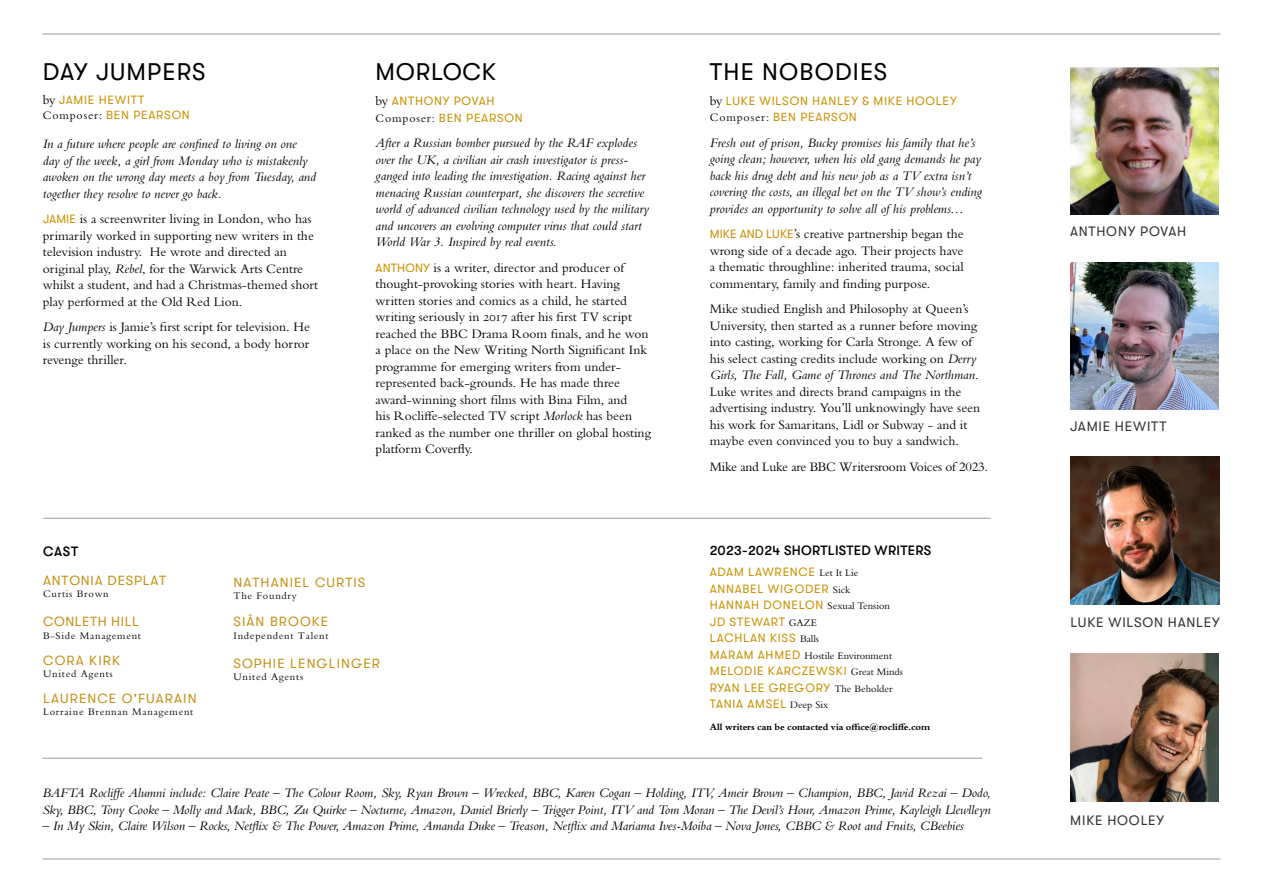
<style>
.page{position:relative;width:1263px;height:893px;background:#fff}
.page>*{position:absolute;margin:0;border:0;box-sizing:border-box;transform-origin:0 0}
.t1{font:24px "GT Walsheim";letter-spacing:.05em;color:#000}
.t2{font:24px "GT Walsheim";letter-spacing:.03em;color:#000}
.t3{font:13.65px "GT Walsheim";letter-spacing:.055em;color:#333}
.t4{font:italic 13.5px/16.5px "Bembo MT Std";color:#000}
.t5{font:13.5px/16.5px "Bembo MT Std";color:#000}
.t6{font:13.5px/16.5px "Bembo MT Std";color:#020203}
.t7{font:13.5px "GT Walsheim";letter-spacing:.08em;color:#c59217}
.t8{font:500 13.5px "GT Walsheim";letter-spacing:.02em;color:#020203}
.t9{font:13.5px "GT Walsheim";letter-spacing:.055em;color:#c59217}
.t10{font:13.5px "GT Walsheim";letter-spacing:.04em;color:#c59217}
.t11{font:500 13.5px "GT Walsheim";color:#000}
.t12{font:12px/16.5px "GT Walsheim";letter-spacing:.06em;color:#ca9200}
.t13{font:10.5px "Bembo MT Std";letter-spacing:.07em;color:#000}
.t14{font:10.5px "Bembo MT Std";color:#000}
.t15{font:700 9.75px "Bembo MT Std";letter-spacing:-.015em;color:#000}
.s1{font-family:"Bembo MT Std";font-size:13.5px;color:#000}
.s2{font-family:"Bembo MT Std";color:#000}
.s3{font-style:inherit}
.s4{font-family:"GT Walsheim";font-size:12px;color:#ca9200}
.s5{font-style:italic}
.s6{font-family:"Bembo MT Std";font-size:10.5px;color:#000}
</style>
<div class="page">
<img style="left:1070px;top:262px;width:149px;height:148px">
<img style="left:1070px;top:654px;width:149px;height:148px">
<img style="left:1070px;top:67px;width:149px;height:148px">
<img style="left:1070px;top:456px;width:149px;height:148px">
<hr style="left:43px;top:758px;width:939px;height:1px;background:#9d9d9c">
<hr style="left:43px;top:518px;width:948px;height:1px;background:#9d9d9c">
<hr style="left:43px;top:34px;width:1177px;height:1px;background:#9d9d9c">
<hr style="left:43px;top:859px;width:1177px;height:1px;background:#9d9d9c">
<h1 class="t1" style="left:43px;top:58px;width:164px">DAY JUMPERS</h1>
<p class="t12" style="left:43px;top:92px;width:149px;line-height:15px"><span class="s1">by</span> JAMIE HEWITT<br><span class="s2">Composer:</span> <span class="s3">BEN PEARSON</span></p>
<p class="t4" style="left:43px;top:135px;width:275px">In a future where people are confined to living on one day of the week, a girl from Monday who is mistakenly awoken on the wrong day meets a boy from Tuesday, and together they resolve to never go back.</p>
<p class="t6" style="left:43px;top:210px;width:277px"><span class="s4">JAMIE</span> is a screenwriter living in London, who has primarily worked in supporting new writers in the television industry. He wrote and directed an original play, <span class="s5">Rebel</span>, for the Warwick Arts Centre whilst a student, and had a Christmas-themed short play performed at the Old Red Lion.</p>
<p class="t5" style="left:43px;top:318px;width:269px;text-align:justify"><span class="s5">Day Jumpers</span> is Jamie’s first script for television. He is currently working on his second, a body horror revenge thriller.</p>
<h1 class="t2" style="left:376px;top:59px;width:122px">MORLOCK</h1>
<p class="t12" style="left:376px;top:93px;width:149px"><span class="s1">by</span> ANTHONY POVAH<br><span class="s2">Composer:</span> <span class="s3">BEN PEARSON</span></p>
<p class="t4" style="left:376px;top:134px;width:275px">After a Russian bomber pursued by the RAF explodes over the UK, a civilian air crash investigator is press&shy;ganged into leading the investigation. Racing against her menacing Russian counterpart, she discovers the secretive world of advanced civilian technology used by the military and uncovers an evolving computer virus that could start World War 3. Inspired by real events.</p>
<p class="t5" style="left:376px;top:259px;width:277px"><span class="s4">ANTHONY</span> is a writer, director and producer of thought-provoking stories with heart. Having written stories and comics as a child, he started writing seriously in 2017 after his first TV script reached the BBC Drama Room finals, and he won a place on the New Writing North Significant Ink programme for emerging writers from under&shy;represented back-grounds. He has made three award-winning short films with Bina Film, and<br>his Rocliffe-selected TV script <span class="s5">Morlock</span> has been ranked as the number one thriller on global hosting platform Coverfly.</p>
<p class="t11" style="left:43px;top:544px;width:37px">CAST</p>
<p class="t9" style="left:43px;top:573px;width:125px">ANTONIA DESPLAT</p>
<p class="t13" style="left:43px;top:588px;width:67px">Curtis Brown</p>
<p class="t10" style="left:43px;top:614px;width:97px">CONLETH HILL</p>
<p class="t13" style="left:43px;top:629px;width:99px">B-Side Management</p>
<p class="t7" style="left:43px;top:652px;width:78px">CORA KIRK</p>
<p class="t13" style="left:43px;top:667px;width:71px">United Agents</p>
<p class="t7" style="left:43px;top:691px;width:155px">LAURENCE O'FUARAIN</p>
<p class="t13" style="left:43px;top:706px;width:152px">Lorraine Brennan Management</p>
<p class="t7" style="left:234px;top:575px;width:133px">NATHANIEL CURTIS</p>
<p class="t13" style="left:234px;top:590px;width:65px">The Foundry</p>
<p class="t7" style="left:234px;top:614px;width:96px">SIÂN BROOKE</p>
<p class="t13" style="left:234px;top:629px;width:97px">Independent Talent</p>
<p class="t7" style="left:234px;top:656px;width:148px">SOPHIE LENGLINGER</p>
<p class="t13" style="left:234px;top:671px;width:71px">United Agents</p>
<h1 class="t1" style="left:710px;top:58px;width:179px">THE NOBODIES</h1>
<p class="t12" style="left:710px;top:93px;width:248px"><span class="s1">by</span> LUKE WILSON HANLEY &amp; MIKE HOOLEY<br><span class="s2">Composer:</span> <span class="s3">BEN PEARSON</span></p>
<p class="t4" style="left:710px;top:134px;width:274px">Fresh out of prison, Bucky promises his family that he’s going clean; however, when his old gang demands he pay back his drug debt and his new job as a TV extra isn’t covering the costs, an illegal bet on the TV show’s ending provides an opportunity to solve all of his problems…</p>
<p class="t5" style="left:710px;top:226px;width:256px;text-align:justify"><span class="s4">MIKE AND LUKE</span>’s creative partnership began the wrong side of a decade ago. Their projects have a thematic throughline: inherited trauma, social commentary, family and finding purpose.</p>
<p class="t5" style="left:710px;top:301px;width:272px">Mike studied English and Philosophy at Queen’s University, then started as a runner before moving into casting, working for Carla Stronge. A few of his select casting credits include working on <span class="s5">Derry Girls, The Fall, Game of Thrones and The Northman</span>.<br>Luke writes and directs brand campaigns in the advertising industry. You’ll unknowingly have seen his work for Samaritans, Lidl or Subway - and it maybe even convinced you to buy a sandwich.</p>
<p class="t5" style="left:710px;top:458px;width:280px">Mike and Luke are BBC Writersroom Voices of 2023.</p>
<p class="t8" style="left:710px;top:543px;width:223px">2023-2024 SHORTLISTED WRITERS</p>
<p class="t12" style="left:710px;top:564px;width:182px">ADAM LAWRENCE <span class="s6">Let It Lie<br></span>ANNABEL WIGODER <span class="s6">Sick<br></span>HANNAH DONELON <span class="s6">Sexual Tension<br></span>JD STEWART <span class="s6">GAZE<br></span>LACHLAN KISS <span class="s6">Balls</span></p>
<p class="t14" style="left:710px;top:649px;width:184px"><span class="s4">MARAM AHMED</span> Hostile Environment</p>
<p class="t12" style="left:710px;top:663px;width:195px">MELODIE KARCZEWSKI <span class="s6">Great Minds<br></span>RYAN LEE GREGORY <span class="s6">The Beholder<br></span>TANIA AMSEL <span class="s6">Deep Six</span></p>
<p class="t15" style="left:710px;top:721px;width:222px">All writers can be contacted via office@rocliffe.com</p>
<p class="t4" style="left:43px;top:785px;width:950px">BAFTA Rocliffe Alumni include: Claire Peate – The Colour Room, Sky, Ryan Brown – Wrecked, BBC, Karen Cogan – Holding, ITV, Ameir Brown – Champion, BBC, Javid Rezai – Dodo,<br>Sky, BBC, Tony Cooke – Molly and Mack, BBC, Zu Quirke – Nocturne, Amazon, Daniel Brierly – Trigger Point, ITV and Tom Moran – The Devil’s Hour, Amazon Prime, Kayleigh Llewlleyn</p>
<p class="t4" style="left:43px;top:817px;width:923px">– In My Skin, Claire Wilson – Rocks, Netflix &amp; The Power, Amazon Prime, Amanda Duke – Treason, Netflix and Mariama Ives-Moiba – Nova Jones, CBBC &amp; Root and Fruits, CBeebies</p>
<p class="t3" style="left:1070px;top:224px;width:118px">ANTHONY POVAH</p>
<p class="t3" style="left:1070px;top:419px;width:98px">JAMIE HEWITT</p>
<p class="t3" style="left:1070px;top:615px;width:151px">LUKE WILSON HANLEY</p>
<p class="t3" style="left:1070px;top:812px;width:95px">MIKE HOOLEY</p>
</div>
